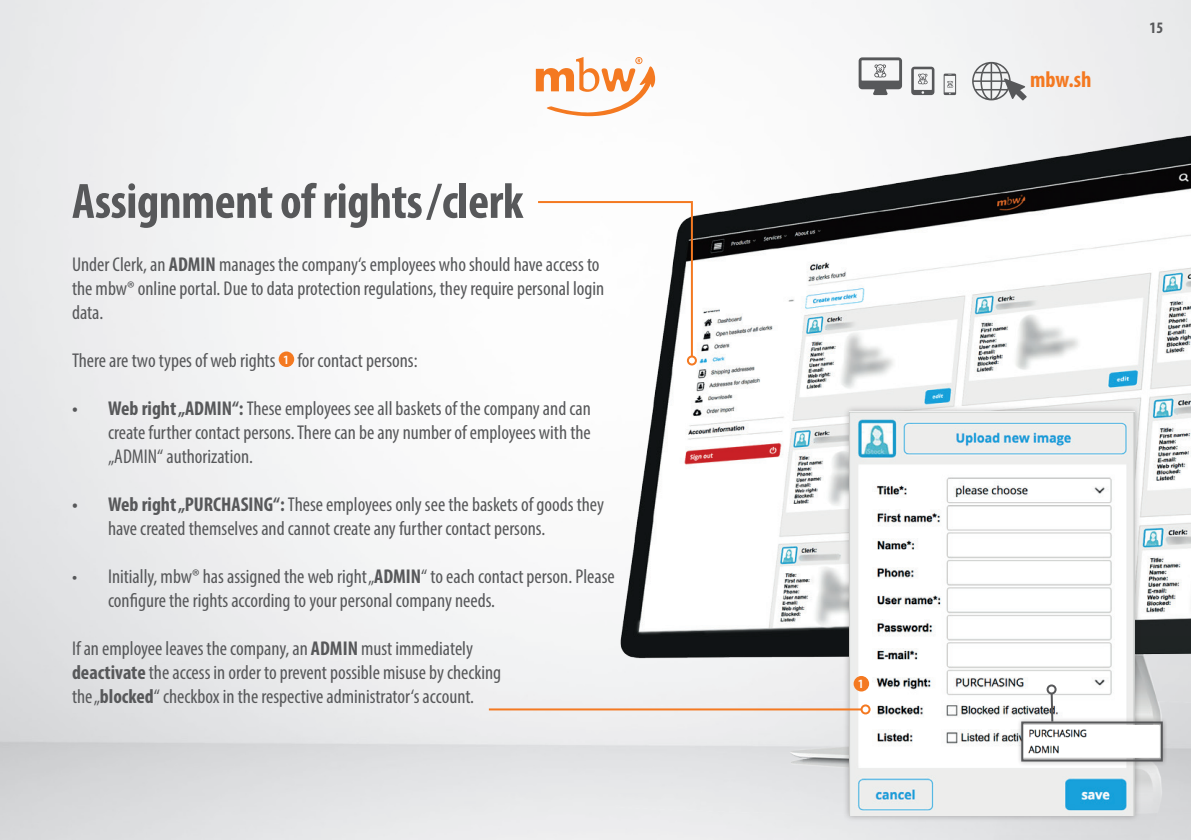
<style>
.page{position:relative;width:1191px;height:840px;background:#fff}
.page>*{position:absolute;margin:0;border:0;box-sizing:border-box;transform-origin:0 0}
.t1{font:700 condensed 50px "Myriad Pro";letter-spacing:-.01em;color:#57585a}
.t2{font:700 condensed 22.6px "Myriad Pro";color:#f47921}
.t3{font:condensed 20px/24px "Myriad Pro";color:#57585a}
.t4{font:700 condensed 16px "Myriad Pro";color:#57585a}
.t5{font:600 12.6px "Myriad Pro";color:#fff}
.s1{font-weight:700}
</style>
<div class="page">
<svg style="left:536px;top:57px;width:119px;height:59px"></svg>
<svg style="left:972px;top:62px;width:54px;height:38px"></svg>
<svg style="left:858px;top:57px;width:44px;height:38px"></svg>
<svg style="left:911px;top:67px;width:23px;height:28px"></svg>
<svg style="left:943px;top:74px;width:13px;height:21px"></svg>
<img style="left:617px;top:100px;width:574px;height:739px">
<div style="left:279px;top:351px;width:15px;height:16px;background:#f47921;border-radius:50%"></div>
<div style="left:842px;top:405px;width:299px;height:416px;background:#231f20;opacity:.35"></div>
<img style="left:849px;top:411px;width:285px;height:403px">
<div style="left:1016px;top:716px;width:151px;height:49px;background:#231f20;opacity:.35"></div>
<img style="left:1024px;top:725px;width:135px;height:32px">
<div style="left:1021px;top:721px;width:141px;height:40px;border:2px solid #57585a"></div>
<svg style="left:1049px;top:693px;width:5px;height:30px"></svg>
<div style="left:1046px;top:684px;width:10px;height:10px;border:2px solid #57585a;border-radius:50%"></div>
<div style="left:853px;top:675px;width:16px;height:16px;background:#f47921;border-radius:50%"></div>
<hr style="left:489px;top:708px;width:372px;height:2px;background:#f47921">
<div style="left:860px;top:704px;width:10px;height:10px;border:2px solid #f47921;border-radius:50%"></div>
<svg style="left:538px;top:200px;width:156px;height:158px"></svg>
<div style="left:687px;top:355px;width:10px;height:10px;border:2px solid #f47921;border-radius:50%"></div>
<h1 class="t1" style="left:72px;top:170px;width:453px">Assignment of rights/clerk</h1>
<p class="t3" style="left:72px;top:252px;width:534px">Under Clerk, an <span class="s1">ADMIN</span> manages the company‘s employees who should have access to the mbw® online portal. Due to data protection regulations, they require personal login data.</p>
<p class="t3" style="left:72px;top:348px;width:347px">There are two types of web rights <sup>1</sup> for contact persons:</p>
<p class="t3" style="left:108px;top:396px;width:484px;text-align:justify;text-indent:-36px"><span class="s1">• Web right „ADMIN“:</span> These employees see all baskets of the company and can create further contact persons. There can be any number of employees with the „ADMIN“ authorization.</p>
<p class="t3" style="left:108px;top:492px;width:497px;text-indent:-36px"><span class="s1">• Web right „PURCHASING“:</span> These employees only see the baskets of goods they have created themselves and cannot create any further contact persons.</p>
<p class="t3" style="left:108px;top:564px;width:508px;text-indent:-36px">• Initially, mbw® has assigned the web right „<span class="s1">ADMIN</span>“ to each contact person. Please configure the rights according to your personal company needs.</p>
<p class="t3" style="left:72px;top:636px;width:431px">If an employee leaves the company, an <span class="s1">ADMIN</span> must immediately <span class="s1">deactivate</span> the access in order to prevent possible misuse by checking the „<span class="s1">blocked</span>“ checkbox in the respective administrator‘s account.</p>
<p class="t2" style="left:1030px;top:66px;width:63px">mbw.sh</p>
<p class="t4" style="left:1149px;top:17px;width:15px">15</p>
<p class="t5" style="left:857px;top:675px;width:8px">1</p>
</div>
